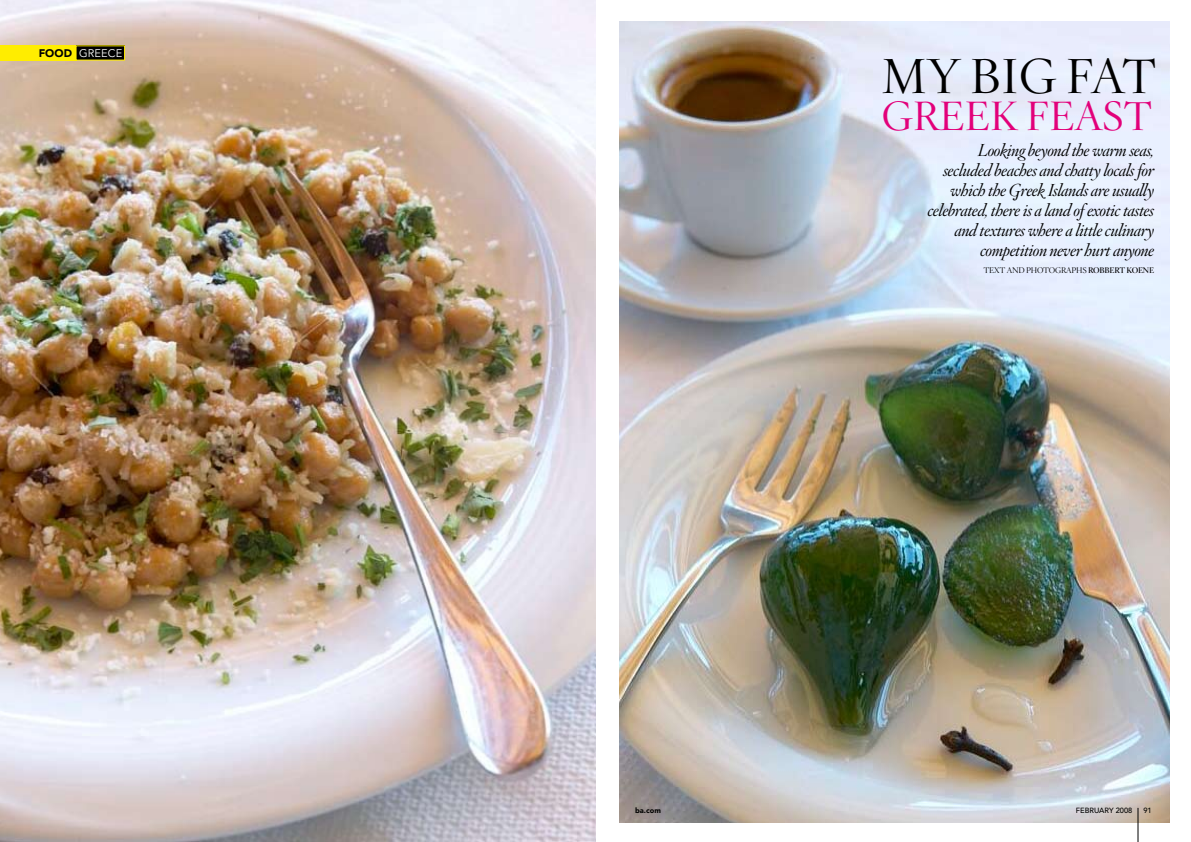
<style>
.page{position:relative;width:1191px;height:842px;background:#fff}
.page>*{position:absolute;margin:0;border:0;box-sizing:border-box;transform-origin:0 0}
.t1{font:48px "Hoefler Titling HTF Lt Roman";color:#000}
.t2{font:40px "Hoefler Titling HTF Lt Roman";color:#e2007a}
.t3{font:17px/20px "Hoefler Titling HTF Lt Swash";letter-spacing:-.025em;color:#000;text-align:right}
.t4{font:11px "Avenir LT Std";letter-spacing:.01em;color:#fff}
.t5{font:8px "Hoefler Titling HTF Lt Roman";letter-spacing:-.025em;color:#000}
.t6{font:500 7.5px "Avenir LT Std";color:#000}
.t7{font:900 7.5px "Avenir LT Std";color:#000}
.s1{font-weight:900;color:#000}
.s2{font-family:"Hoefler Titling HTF Bd Roman"}
</style>
<div class="page">
<img style="left:619px;top:22px;width:550px;height:800px">
<svg style="left:595px;top:0;width:1px;height:841px"></svg>
<img style="left:0;top:0;width:595px;height:842px">
<hr style="left:1137px;top:808px;width:1px;height:34px;background:#000">
<div style="left:0;top:45px;width:76px;height:16px;background:#ffed00"></div>
<div style="left:76px;top:46px;width:49px;height:14px;background:#000"></div>
<p class="t4" style="left:39px;top:47px;width:85px"><span class="s1">food</span> GREECE</p>
<h1 class="t1" style="left:882px;top:45px;width:276px">MY BIG FAT</h1>
<h2 class="t2" style="left:882px;top:90px;width:272px">GREEK FEAST</h2>
<p class="t3" style="left:927px;top:140px;width:228px">Looking beyond the warm seas, secluded beaches and chatty locals for which the Greek Islands are usually celebrated, there is a land of exotic tastes and textures where a little culinary competition never hurt anyone</p>
<p class="t5" style="left:983px;top:265px;width:172px">TEXT AND PHOTOGRAPHS <span class="s2">ROBBERT KOENE</span></p>
<p class="t7" style="left:635px;top:806px;width:27px">ba.com</p>
<p class="t6" style="left:1075px;top:806px;width:58px">FEBRUARY 2008</p>
<p class="t6" style="left:1143px;top:806px;width:10px">91</p>
</div>
